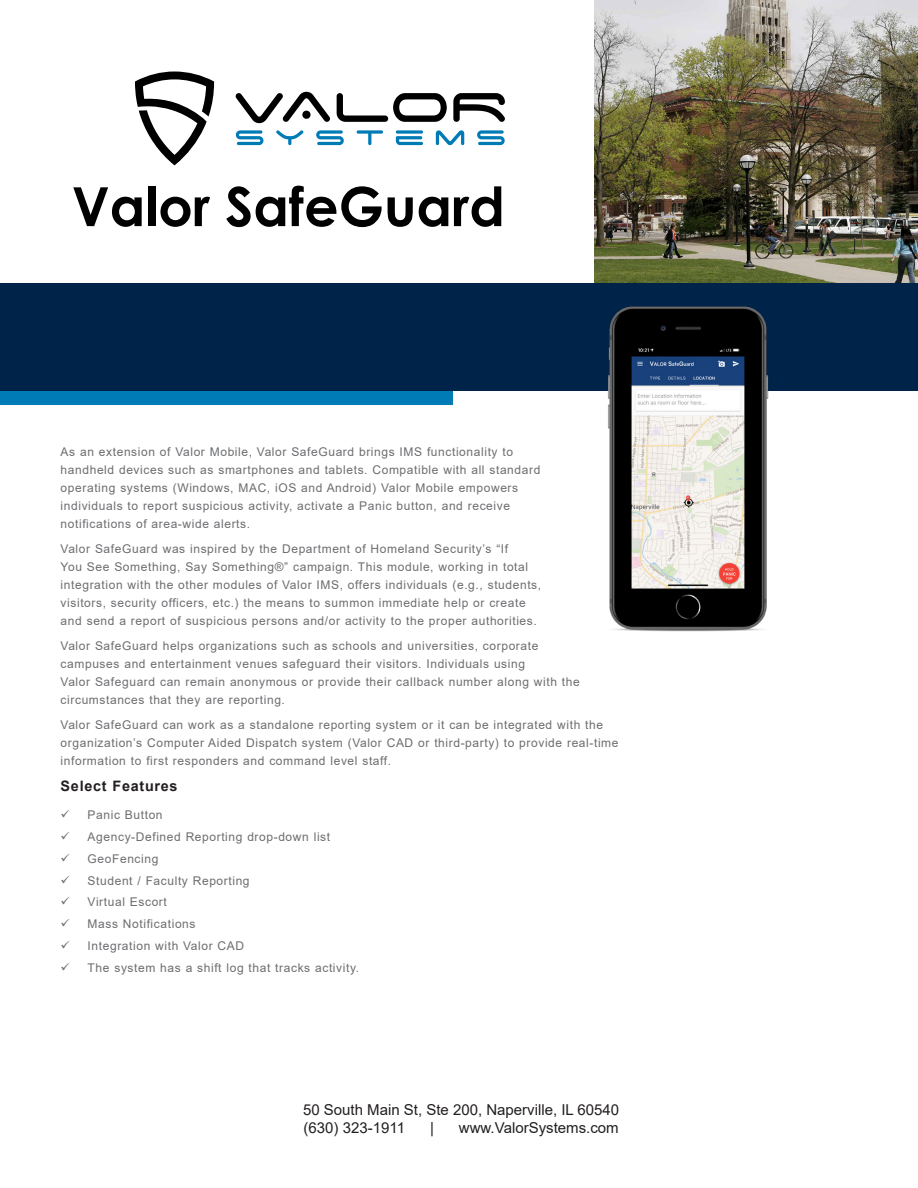
<style>
.page{position:relative;width:918px;height:1188px;background:#fff}
.page>*{position:absolute;margin:0;border:0;box-sizing:border-box;transform-origin:0 0}
.t1{font:700 54px "Century Gothic";color:#000001}
.t2{font:15px "Arial";color:#231f20}
.body{font:700 14.4px "Arial";letter-spacing:.05em;color:#231f20}
.body-2{font:12px/18px "Arial";letter-spacing:.05em;color:#6c6d70}
</style>
<div class="page">
<img style="left:594px;top:0;width:324px;height:284px">
<div style="left:0;top:392px;width:453px;height:13px;background:#007bb6"></div>
<div style="left:0;top:284px;width:918px;height:108px;background:#002349"></div>
<img style="left:548px;top:282px;width:327px;height:350px">
<svg style="left:135px;top:72px;width:79px;height:93px"></svg>
<svg style="left:236px;top:92px;width:269px;height:31px"></svg>
<svg style="left:236px;top:130px;width:269px;height:15px"></svg>
<p class="t1" style="left:72px;top:166px;width:435px">Valor SafeGuard</p>
<p class="body-2" style="left:61px;top:443px;width:481px">As an extension of Valor Mobile, Valor SafeGuard brings IMS functionality to handheld devices such as smartphones and tablets. Compatible with all standard operating systems (Windows, MAC, iOS and Android) Valor Mobile empowers individuals to report suspicious activity, activate a Panic button, and receive notifications of area-wide alerts.</p>
<p class="body-2" style="left:61px;top:540px;width:482px">Valor SafeGuard was inspired by the Department of Homeland Security’s “If<br>You See Something, Say Something®” campaign. This module, working in total integration with the other modules of Valor IMS, offers individuals (e.g., students, visitors, security officers, etc.) the means to summon immediate help or create and send a report of suspicious persons and/or activity to the proper authorities.</p>
<p class="body-2" style="left:61px;top:637px;width:521px">Valor SafeGuard helps organizations such as schools and universities, corporate campuses and entertainment venues safeguard their visitors. Individuals using<br>Valor Safeguard can remain anonymous or provide their callback number along with the circumstances that they are reporting.</p>
<p class="body-2" style="left:61px;top:715px;width:559px">Valor SafeGuard can work as a standalone reporting system or it can be integrated with the organization’s Computer Aided Dispatch system (Valor CAD or third-party) to provide real-time information to first responders and command level staff.</p>
<p class="body" style="left:61px;top:776px;width:118px">Select Features</p>
<p class="body-2" style="left:88px;top:806px;width:76px">Panic Button</p>
<p class="body-2" style="left:88px;top:828px;width:244px">Agency-Defined Reporting drop-down list</p>
<p class="body-2" style="left:88px;top:850px;width:72px">GeoFencing</p>
<p class="body-2" style="left:88px;top:871px;width:164px">Student / Faculty Reporting</p>
<p class="body-2" style="left:88px;top:893px;width:81px">Virtual Escort</p>
<p class="body-2" style="left:88px;top:915px;width:109px">Mass Notifications</p>
<p class="body-2" style="left:88px;top:937px;width:158px">Integration with Valor CAD</p>
<p class="body-2" style="left:88px;top:958px;width:273px">The system has a shift log that tracks activity.</p>
<p class="t2" style="left:303px;top:1100px;width:318px">50 South Main St, Ste 200, Naperville, IL 60540</p>
<p class="t2" style="left:304px;top:1118px;width:103px">(630) 323-1911</p>
<p class="t2" style="left:430px;top:1118px;width:5px">|</p>
<p class="t2" style="left:459px;top:1118px;width:161px">www.ValorSystems.com</p>
</div>
